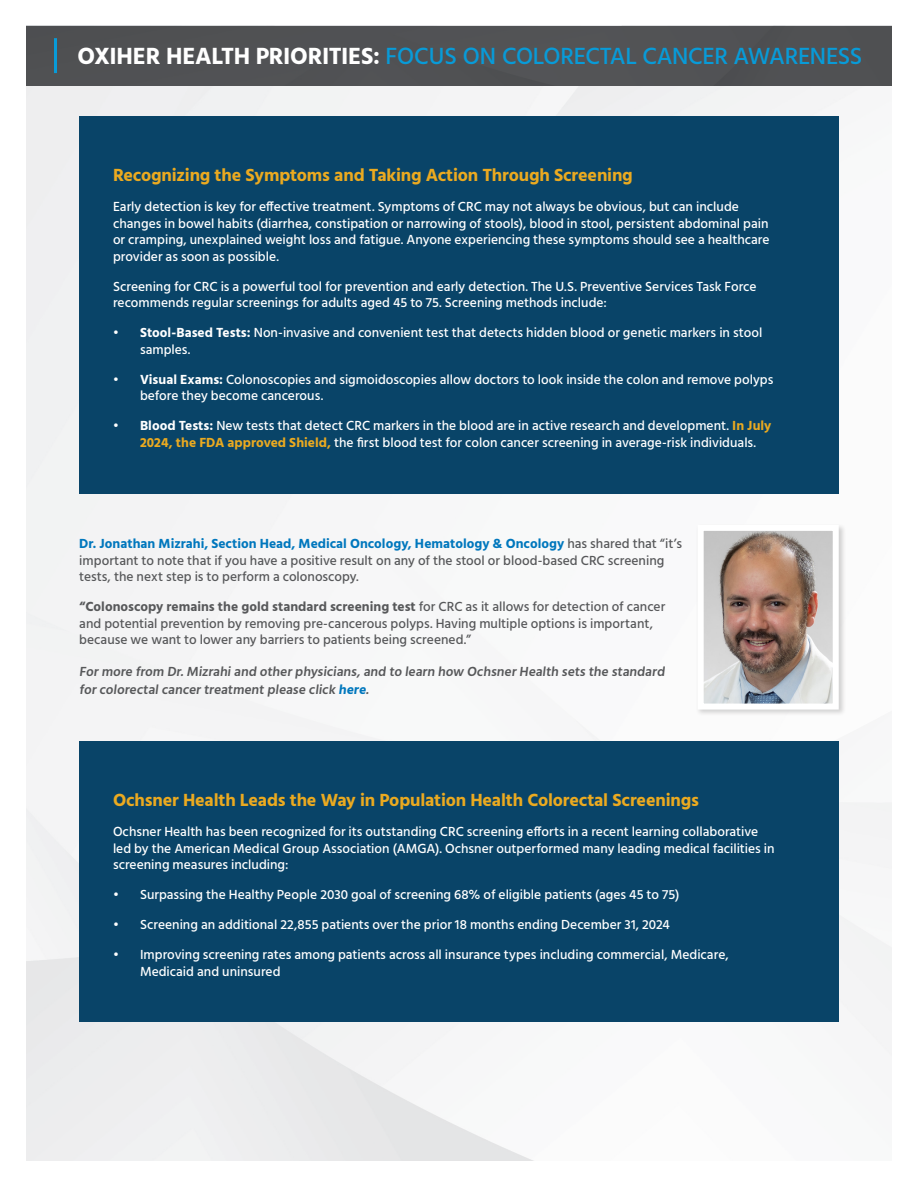
<style>
.page{position:relative;width:918px;height:1188px;background:#fff}
.page>*{position:absolute;margin:0;border:0;box-sizing:border-box;transform-origin:0 0}
.Body_title{font:500 24px "Hind";letter-spacing:-.015em;color:#089bd8}
.body{font:700 18px "Hind";letter-spacing:-.01em;color:#ebaa20}
.body-2{font:500 13.5px/16.5px "Hind";color:#fff}
.body-3{font:500 13.5px/16.5px "Hind";color:#57585a}
.body-4{font:600 13.5px/18px "Hind";color:#57585a}
.s1{font-weight:700;color:#fff}
.s2{font-weight:700}
.s3{font-weight:700;color:#ebaa20}
.s4{font-weight:700;color:#0077bd}
</style>
<div class="page">
<img style="left:26px;top:85px;width:866px;height:1076px">
<div style="left:26px;top:26px;width:866px;height:59px;background:#505154"></div>
<hr style="left:54px;top:38px;width:3px;height:35px;background:#089bd8">
<div style="left:79px;top:116px;width:760px;height:378px;background:#094468"></div>
<div style="left:79px;top:741px;width:760px;height:281px;background:#094468"></div>
<div style="left:696px;top:523px;width:150px;height:194px;background:#231f20;opacity:.2"></div>
<img style="left:705px;top:532px;width:127px;height:171px">
<div style="left:698px;top:525px;width:141px;height:185px;border:6px solid #fff"></div>
<p class="Body_title" style="left:78px;top:39px;width:786px"><span class="s1">OXIHER HEALTH PRIORITIES:</span> FOCUS ON COLORECTAL CANCER AWARENESS</p>
<p class="body" style="left:113px;top:165px;width:521px">Recognizing the Symptoms and Taking Action Through Screening</p>
<p class="body-2" style="left:113px;top:199px;width:658px">Early detection is key for effective treatment. Symptoms of CRC may not always be obvious, but can include changes in bowel habits (diarrhea, constipation or narrowing of stools), blood in stool, persistent abdominal pain or cramping, unexplained weight loss and fatigue. Anyone experiencing these symptoms should see a healthcare provider as soon as possible.</p>
<p class="body-2" style="left:113px;top:279px;width:645px">Screening for CRC is a powerful tool for prevention and early detection. The U.S. Preventive Services Task Force recommends regular screenings for adults aged 45 to 75. Screening methods include:</p>
<p class="body-2" style="left:140px;top:325px;width:624px;text-indent:-27px"><span class="s2">• Stool-Based Tests:</span> Non-invasive and convenient test that detects hidden blood or genetic markers in stool samples.</p>
<p class="body-2" style="left:140px;top:372px;width:635px;text-indent:-27px"><span class="s2">• Visual Exams:</span> Colonoscopies and sigmoidoscopies allow doctors to look inside the colon and remove polyps before they become cancerous.</p>
<p class="body-2" style="left:140px;top:418px;width:633px;text-indent:-27px"><span class="s2">• Blood Tests:</span> New tests that detect CRC markers in the blood are in active research and development. <span class="s3">In July<br>2024, the FDA approved Shield,</span> the first blood test for colon cancer screening in average-risk individuals.</p>
<p class="body-3" style="left:79px;top:536px;width:604px"><span class="s4">Dr. Jonathan Mizrahi, Section Head, Medical Oncology, Hematology &amp; Oncology</span> has shared that “it’s important to note that if you have a positive result on any of the stool or blood-based CRC screening tests, the next step is to perform a colonoscopy.</p>
<p class="body-3" style="left:79px;top:599px;width:588px"><span class="s2">“Colonoscopy remains the gold standard screening test</span> for CRC as it allows for detection of cancer and potential prevention by removing pre-cancerous polyps. Having multiple options is important, because we want to lower any barriers to patients being screened.”</p>
<p class="body-4" style="left:79px;top:663px;width:589px">Formore from Dr.Mizrahiand otherphysicians,and to learn how OchsnerHealth sets the standard forcolorectalcancertreatment please click <span class="s4">here</span>.</p>
<p class="body" style="left:113px;top:789px;width:587px">Ochsner Health Leads the Way in Population Health Colorectal Screenings</p>
<p class="body-2" style="left:113px;top:824px;width:663px">Ochsner Health has been recognized for its outstanding CRC screening efforts in a recent learning collaborative led by the American Medical Group Association (AMGA). Ochsner outperformed many leading medical facilities in screening measures including:</p>
<p class="body-2" style="left:113px;top:887px;width:568px">• Surpassing the Healthy People 2030 goal of screening 68% of eligible patients (ages 45 to 75)</p>
<p class="body-2" style="left:113px;top:917px;width:558px">• Screening an additional 22,855 patients over the prior 18 months ending December 31, 2024</p>
<p class="body-2" style="left:140px;top:947px;width:590px;text-indent:-27px">• Improving screening rates among patients across all insurance types including commercial, Medicare,<br>Medicaid and uninsured</p>
</div>
